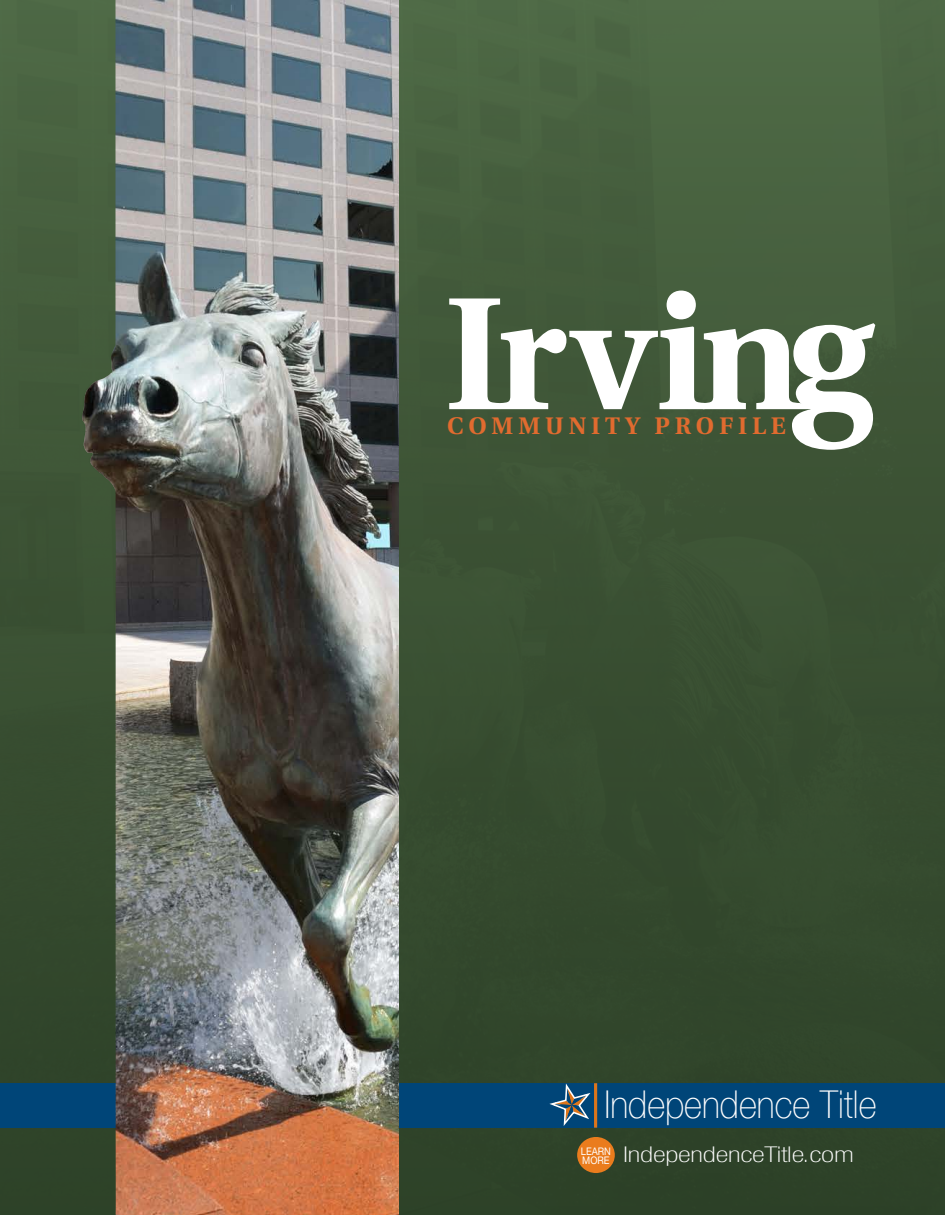
<style>
.page{position:relative;width:945px;height:1215px;background:#fff}
.page>*{position:absolute;margin:0;border:0;box-sizing:border-box;transform-origin:0 0}
.t1{font:100 38.4px "Helvetica Neue";color:#fff;scale:.9 1}
.t2{font:700 24px "Heuristica";letter-spacing:.2em;color:#e16b2f}
.t3{font:100 condensed 21.75px "Helvetica Neue";letter-spacing:-.005em;color:#fff;scale:1.4 1}
.t4{font:10.5px "Helvetica Neue";color:#fff;scale:.9 1}
</style>
<div class="page">
<div style="left:399px;top:0;width:546px;height:1215px;background:linear-gradient(to bottom,#4c6643,#2b3e25)"></div>
<div style="left:0;top:0;width:116px;height:1215px;background:linear-gradient(to bottom,#4c6643,#2b3e25)"></div>
<div style="left:0;top:1083px;width:945px;height:45px;background:#004578"></div>
<img style="left:82px;top:0;width:317px;height:1215px">
<svg style="left:449px;top:291px;width:426px;height:159px"></svg>
<div style="left:577px;top:1137px;width:38px;height:36px;background:#ea7c1d;border-radius:50%"></div>
<svg style="left:544px;top:1079px;width:51px;height:47px"></svg>
<hr style="left:594px;top:1083px;width:3px;height:45px;background:#dc751b">
<p class="t2" style="left:447px;top:407px;width:340px">COMMUNITY PROFILE</p>
<p class="t1" style="left:605px;top:1075px;width:304px">Independence Title</p>
<p class="t3" style="left:582px;top:1142px;width:196px"><sub>MORE</sub> IndependenceTitle.com</p>
<p class="t4" style="left:581px;top:1145px;width:35px">LEARN</p>
</div>
